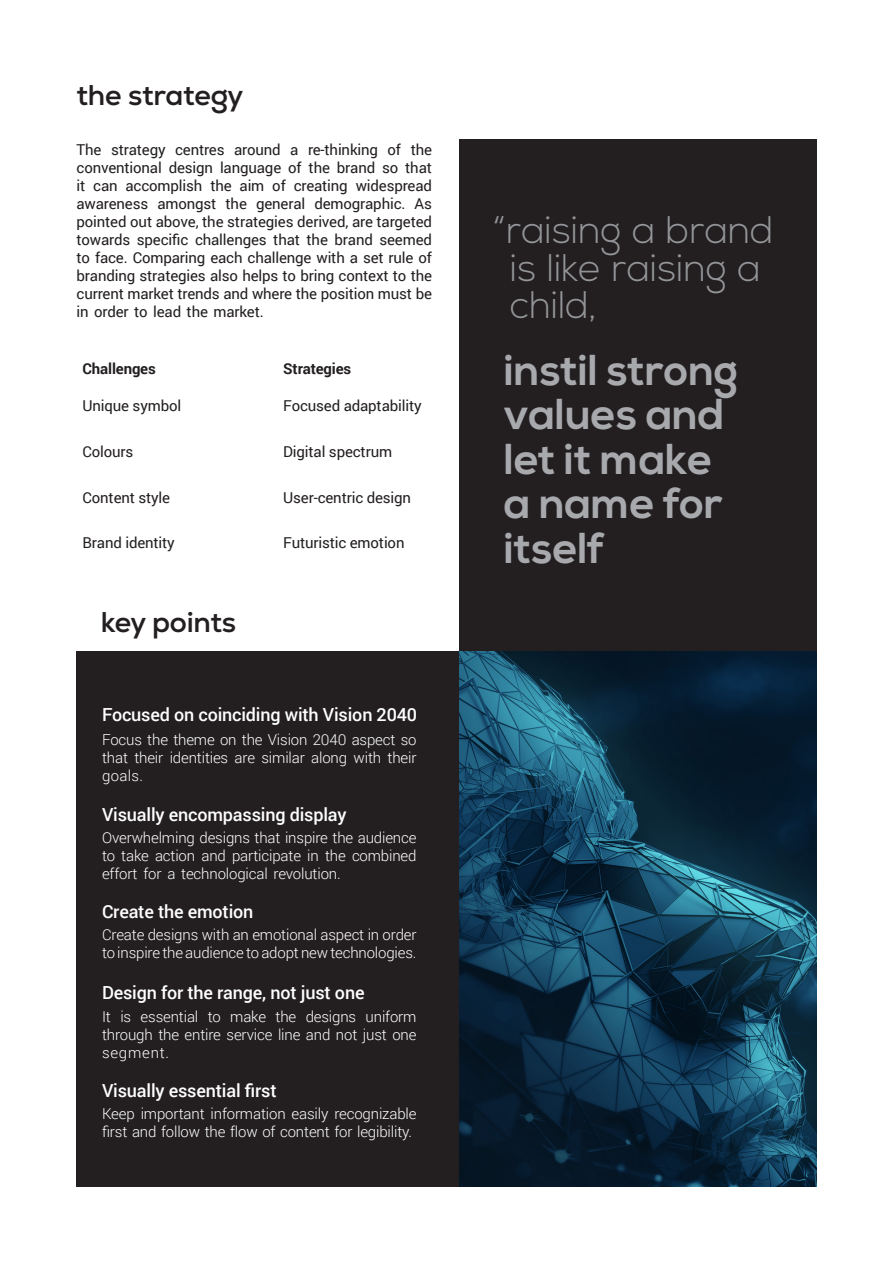
<style>
.page{position:relative;width:893px;height:1263px;background:#fff}
.page>*{position:absolute;margin:0;border:0;box-sizing:border-box;transform-origin:0 0}
.t1{font:700 43.2px/44.4px "Nexa";color:#a8a9ad}
.t2{font:300 38.4px/37.2px "Nexa";color:#939598}
.t3{font:700 28.5px "Nexa";letter-spacing:-.01em;color:#231f20}
.t4{font:500 18px "Roboto";letter-spacing:-.01em;color:#fff}
.t5{font:15px/18px "Roboto";letter-spacing:-.01em;color:#231f20}
.t6{font:300 15px/18px "Roboto";letter-spacing:-.01em;color:#fff}
.t7{font:700 15px "Roboto";letter-spacing:-.01em;color:#231f20}
</style>
<div class="page">
<div style="left:77px;top:651px;width:382px;height:535px;background:#231f20"></div>
<img style="left:459px;top:651px;width:357px;height:535px">
<div style="left:459px;top:140px;width:357px;height:511px;background:#231f20"></div>
<p class="t3" style="left:77px;top:77px;width:169px">the strategy</p>
<p class="t5" style="left:77px;top:140px;width:26px">The</p>
<p class="t5" style="left:111px;top:140px;width:56px">strategy</p>
<p class="t5" style="left:175px;top:140px;width:51px">centres</p>
<p class="t5" style="left:234px;top:140px;width:48px">around</p>
<p class="t5" style="left:290px;top:140px;width:10px">a</p>
<p class="t5" style="left:308px;top:140px;width:72px">re-thinking</p>
<p class="t5" style="left:388px;top:140px;width:15px">of</p>
<p class="t5" style="left:411px;top:140px;width:23px">the</p>
<p class="t5" style="left:77px;top:158px;width:87px">conventional</p>
<p class="t5" style="left:169px;top:158px;width:46px">design</p>
<p class="t5" style="left:220px;top:158px;width:63px">language</p>
<p class="t5" style="left:288px;top:158px;width:15px">of</p>
<p class="t5" style="left:309px;top:158px;width:23px">the</p>
<p class="t5" style="left:337px;top:158px;width:40px">brand</p>
<p class="t5" style="left:405px;top:158px;width:28px">that</p>
<p class="t5" style="left:382px;top:158px;width:18px">so</p>
<p class="t5" style="left:77px;top:176px;width:10px">it</p>
<p class="t5" style="left:93px;top:176px;width:26px">can</p>
<p class="t5" style="left:126px;top:176px;width:78px">accomplish</p>
<p class="t5" style="left:210px;top:176px;width:23px">the</p>
<p class="t5" style="left:240px;top:176px;width:26px">aim</p>
<p class="t5" style="left:272px;top:176px;width:15px">of</p>
<p class="t5" style="left:294px;top:176px;width:56px">creating</p>
<p class="t5" style="left:356px;top:176px;width:78px">widespread</p>
<p class="t5" style="left:226px;top:194px;width:23px">the</p>
<p class="t5" style="left:256px;top:194px;width:51px">general</p>
<p class="t5" style="left:314px;top:194px;width:93px">demographic.</p>
<p class="t5" style="left:415px;top:194px;width:19px">As</p>
<p class="t5" style="left:157px;top:194px;width:61px">amongst</p>
<p class="t5" style="left:77px;top:194px;width:357px">awareness<br>pointed out above, the strategies derived, are targeted towards specific challenges that the brand seemed to face. Comparing each challenge with a set rule of branding strategies also helps to bring context to the current market trends and where the position must be in order to lead the market.</p>
<p class="t7" style="left:83px;top:358px;width:75px">Challenges</p>
<p class="t7" style="left:283px;top:358px;width:70px">Strategies</p>
<p class="t5" style="left:83px;top:396px;width:100px">Unique symbol</p>
<p class="t5" style="left:283px;top:396px;width:140px">Focused adaptability</p>
<p class="t5" style="left:83px;top:442px;width:52px">Colours</p>
<p class="t5" style="left:283px;top:442px;width:110px">Digital spectrum</p>
<p class="t5" style="left:83px;top:488px;width:89px">Content style</p>
<p class="t5" style="left:283px;top:488px;width:129px">User-centric design</p>
<p class="t5" style="left:83px;top:533px;width:94px">Brand identity</p>
<p class="t5" style="left:283px;top:533px;width:123px">Futuristic emotion</p>
<p class="t3" style="left:101px;top:603px;width:137px">key points</p>
<p class="t4" style="left:102px;top:701px;width:316px">Focused on coinciding with Vision 2040</p>
<p class="t6" style="left:102px;top:730px;width:316px;text-align:justify">Focus the theme on the Vision 2040 aspect so that their identities are similar along with their goals.</p>
<p class="t4" style="left:102px;top:802px;width:246px">Visually encompassing display</p>
<p class="t6" style="left:102px;top:828px;width:316px;text-align:justify">Overwhelming designs that inspire the audience to take action and participate in the combined effort for a technological revolution.</p>
<p class="t4" style="left:102px;top:899px;width:153px">Create the emotion</p>
<p class="t6" style="left:102px;top:925px;width:316px">Create designs with an emotional aspect in order toinspiretheaudiencetoadoptnewtechnologies.</p>
<p class="t4" style="left:102px;top:980px;width:264px">Design for the range, not just one</p>
<p class="t6" style="left:366px;top:1007px;width:52px">uniform</p>
<p class="t6" style="left:120px;top:1007px;width:12px">is</p>
<p class="t6" style="left:141px;top:1007px;width:59px">essential</p>
<p class="t6" style="left:230px;top:1007px;width:37px">make</p>
<p class="t6" style="left:275px;top:1007px;width:22px">the</p>
<p class="t6" style="left:306px;top:1007px;width:52px">designs</p>
<p class="t6" style="left:102px;top:1007px;width:316px">It<br>through the entire service line and not just one segment.</p>
<p class="t6" style="left:208px;top:1007px;width:15px">to</p>
<p class="t4" style="left:102px;top:1078px;width:176px">Visually essential first</p>
<p class="t6" style="left:102px;top:1104px;width:316px">Keep important information easily recognizable first and follow the flow of content for legibility.</p>
<p class="t2" style="left:510px;top:213px;width:265px;text-indent:-17px">“raising a brand is like raising a child,</p>
<p class="t1" style="left:504px;top:350px;width:235px">instil strong values and let it make a name for itself</p>
</div>
